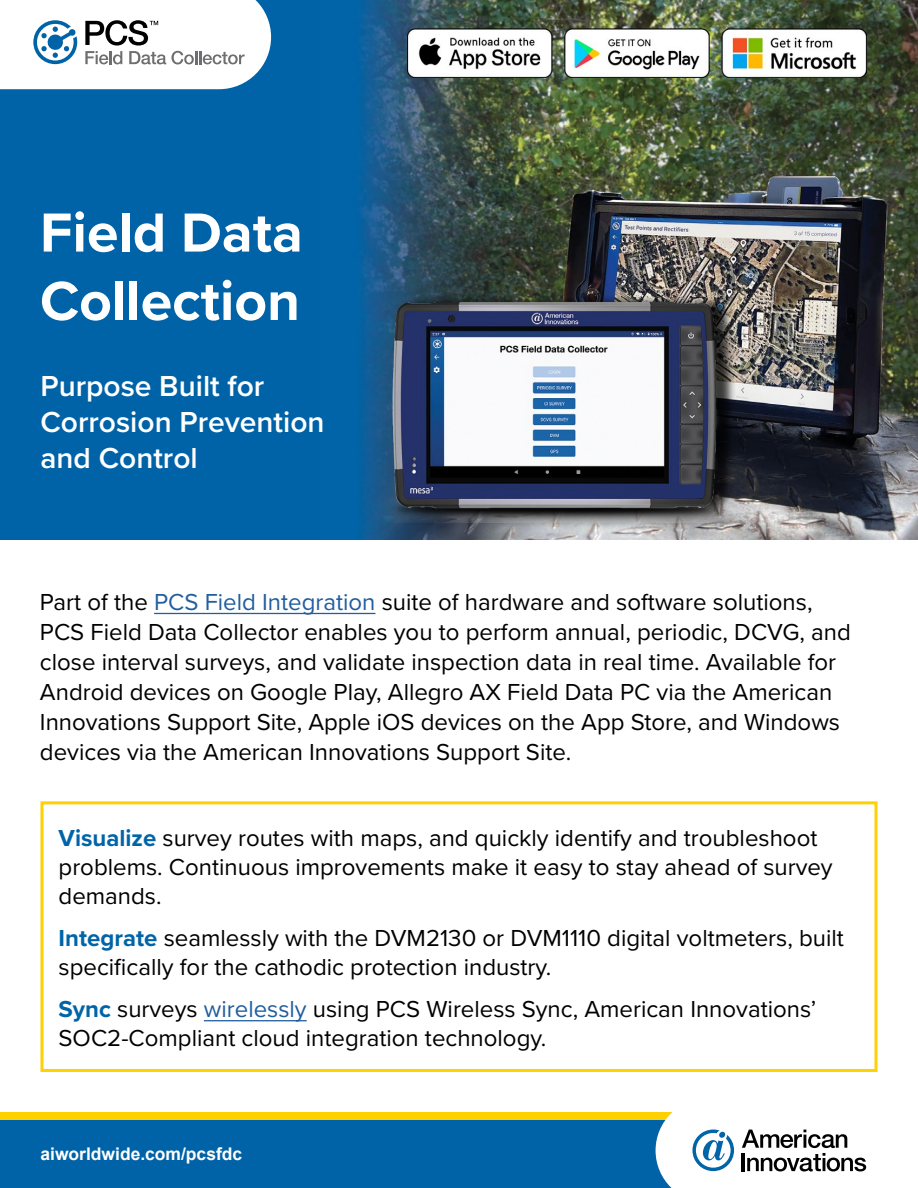
<style>
.page{position:relative;width:918px;height:1188px;background:#fff}
.page>*{position:absolute;margin:0;border:0;box-sizing:border-box;transform-origin:0 0}
.t1{font:700 57px/68.4px "Proxima Nova";color:#fff}
.t2{font:600 30px/36px "Proxima Nova";color:#fff}
.t3{font:24px/30px "Proxima Nova";color:#000}
.t4{font:700 17.4px "Arial";color:#fff}
.s1{color:#215e9e}
.s2{font-weight:700;color:#0064a9}
</style>
<div class="page">
<div style="left:0;top:0;width:918px;height:540px;background:#0063a7"></div>
<img style="left:359px;top:0;width:559px;height:540px">
<hr style="left:154px;top:613px;width:221px;height:1px;background:#215e9e">
<svg style="left:0;top:0;width:271px;height:89px;background:#e2e8ec"></svg>
<div style="left:0;top:1112px;width:918px;height:76px;background:#ffd000"></div>
<div style="left:0;top:1121px;width:918px;height:67px;background:#0063a7"></div>
<svg style="left:656px;top:1112px;width:262px;height:76px;background:#dee2e4"></svg>
<hr style="left:204px;top:1020px;width:103px;height:1px;background:#215e9e">
<div style="left:40px;top:801px;width:838px;height:271px;border:3px solid #fed103"></div>
<div style="left:381px;top:294px;width:372px;height:236px;background:#000;opacity:.75"></div>
<img style="left:372px;top:285px;width:361px;height:238px">
<img style="left:407px;top:27px;width:459px;height:50px">
<h1 class="t1" style="left:40px;top:197px;width:264px">Field Data<br>Collection</h1>
<p class="t2" style="left:40px;top:367px;width:286px">Purpose Built for<br>Corrosion Prevention and Control</p>
<p class="t3" style="left:40px;top:586px;width:812px">Part of the <span class="s1">PCS Field Integration</span> suite of hardware and software solutions, PCS Field Data Collector enables you to perform annual, periodic, DCVG, and close interval surveys, and validate inspection data in real time. Available for Android devices on Google Play, Allegro AX Field Data PC via the American Innovations Support Site, Apple iOS devices on the App Store, and Windows devices via the American Innovations Support Site.</p>
<p class="t3" style="left:59px;top:823px;width:776px;line-height:28.8px"><span class="s2">Visualize</span> survey routes with maps, and quickly identify and troubleshoot problems. Continuous improvements make it easy to stay ahead of survey demands.</p>
<p class="t3" style="left:59px;top:922px;width:787px;line-height:28.8px"><span class="s2">Integrate</span> seamlessly with the DVM2130 or DVM1110 digital voltmeters, built specifically for the cathodic protection industry.</p>
<p class="t3" style="left:59px;top:993px;width:759px;line-height:28.8px"><span class="s2">Sync</span> surveys <span class="s1">wirelessly</span> using PCS Wireless Sync, American Innovations’<br>SOC2-Compliant cloud integration technology.</p>
<p class="t4" style="left:40px;top:1142px;width:203px">aiworldwide.com/pcsfdc</p>
</div>
